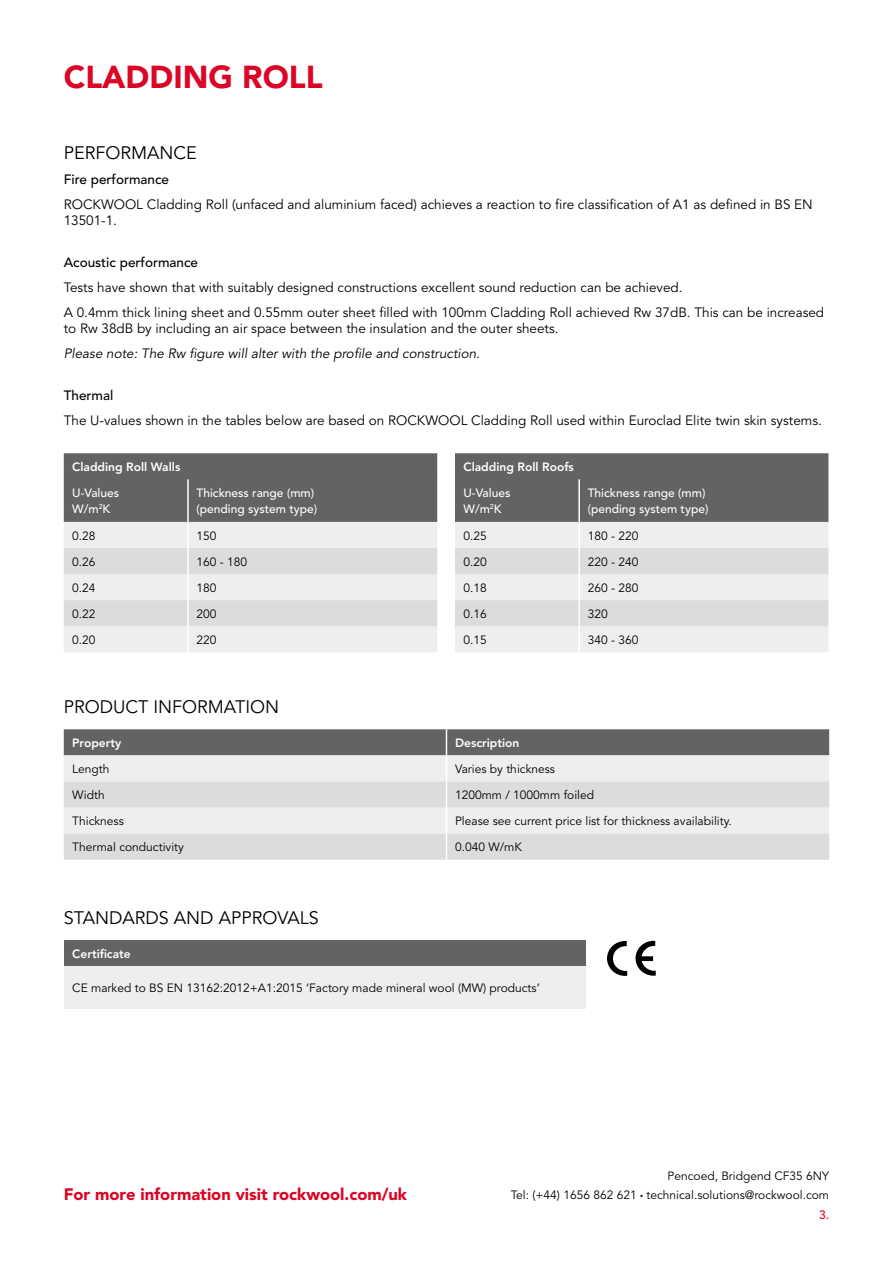
<style>
.page{position:relative;width:893px;height:1263px;background:#fff}
.page>*{position:absolute;margin:0;border:0;box-sizing:border-box;transform-origin:0 0}
.t1{font:900 31.5px "Avenir LT Std";color:#db0626}
.t2{font:18px "Avenir LT Std";color:#000}
.t3{font:900 16.5px "Avenir LT Std";color:#db0626}
.t4{font:13.5px/16.5px "Avenir LT Std";color:#000}
.t5{font:italic 13.5px "Avenir LT Std";color:#000}
.t6{font:500 13.5px "Avenir LT Std";color:#000}
.t7{font:12px/19.2px "Avenir LT Std";color:#000;text-align:right}
.t8{font:500 12px/16.5px "Avenir LT Std";color:#fff}
.t9{font:800 12px "Avenir LT Std";color:#fff}
.s1{font-size:6px}
.s2{font-weight:500;color:#db0626}
</style>
<div class="page">
<div style="left:64px;top:940px;width:521px;height:26px;background:#646363"></div>
<div style="left:64px;top:966px;width:521px;height:43px;background:#eee"></div>
<svg style="left:607px;top:941px;width:20px;height:35px"></svg>
<svg style="left:635px;top:941px;width:21px;height:35px"></svg>
<svg style="left:64px;top:729px;width:765px;height:131px;background:#cccbcb"></svg>
<div style="left:64px;top:453px;width:373px;height:69px;background:#646363"></div>
<div style="left:64px;top:522px;width:373px;height:130px;background:#eee"></div>
<svg style="left:64px;top:548px;width:373px;height:78px;background:#e2e2e2"></svg>
<hr style="left:187px;top:479px;width:2px;height:43px;background:#fff">
<hr style="left:187px;top:522px;width:2px;height:26px;background:#fff">
<hr style="left:187px;top:574px;width:2px;height:26px;background:#fff">
<hr style="left:187px;top:626px;width:2px;height:26px;background:#fff">
<hr style="left:187px;top:548px;width:2px;height:26px;background:#fff">
<hr style="left:187px;top:600px;width:2px;height:26px;background:#fff">
<div style="left:455px;top:453px;width:373px;height:69px;background:#646363"></div>
<div style="left:455px;top:522px;width:373px;height:130px;background:#eee"></div>
<svg style="left:455px;top:548px;width:373px;height:78px;background:#e2e2e2"></svg>
<hr style="left:578px;top:479px;width:2px;height:43px;background:#fff">
<hr style="left:578px;top:522px;width:2px;height:26px;background:#fff">
<hr style="left:578px;top:574px;width:2px;height:26px;background:#fff">
<hr style="left:578px;top:626px;width:2px;height:26px;background:#fff">
<hr style="left:578px;top:548px;width:2px;height:26px;background:#fff">
<hr style="left:578px;top:600px;width:2px;height:26px;background:#fff">
<h1 class="t1" style="left:64px;top:58px;width:260px">CLADDING ROLL</h1>
<h2 class="t2" style="left:64px;top:142px;width:135px">PERFORMANCE</h2>
<p class="t6" style="left:64px;top:171px;width:107px">Fire performance</p>
<p class="t4" style="left:64px;top:196px;width:750px">ROCKWOOL Cladding Roll (unfaced and aluminium faced) achieves a reaction to fire classification of A1 as defined in BS EN<br>13501-1.</p>
<p class="t6" style="left:64px;top:254px;width:136px">Acoustic performance</p>
<p class="t4" style="left:64px;top:275px;width:762px;line-height:25px">Tests have shown that with suitably designed constructions excellent sound reduction can be achieved.<br>A 0.4mm thick lining sheet and 0.55mm outer sheet filled with 100mm Cladding Roll achieved Rw 37dB. This can be increased</p>
<p class="t4" style="left:64px;top:321px;width:496px">to Rw 38dB by including an air space between the insulation and the outer sheets.</p>
<p class="t5" style="left:64px;top:346px;width:418px">Please note: The Rw figure will alter with the profile and construction.</p>
<p class="t6" style="left:64px;top:387px;width:51px">Thermal</p>
<p class="t4" style="left:64px;top:412px;width:760px">The U-values shown in the tables below are based on ROCKWOOL Cladding Roll used within Euroclad Elite twin skin systems.</p>
<p class="t9" style="left:72px;top:460px;width:110px">Cladding Roll Walls</p>
<p class="t8" style="left:72px;top:485px;width:48px">U-Values<br>W/m<sup>2</sup>K</p>
<p class="t8" style="left:197px;top:485px;width:122px">Thickness range (mm) (pending system type)</p>
<p class="t7" style="left:72px;top:526px;width:25px">0.28</p>
<p class="t7" style="left:197px;top:526px;width:22px">150</p>
<p class="t7" style="left:72px;top:552px;width:25px">0.26</p>
<p class="t7" style="left:197px;top:552px;width:52px">160 - 180</p>
<p class="t7" style="left:72px;top:578px;width:25px">0.24</p>
<p class="t7" style="left:197px;top:578px;width:22px">180</p>
<p class="t7" style="left:72px;top:604px;width:25px">0.22</p>
<p class="t7" style="left:197px;top:604px;width:22px">200</p>
<p class="t7" style="left:72px;top:630px;width:25px">0.20</p>
<p class="t7" style="left:197px;top:630px;width:22px">220</p>
<p class="t9" style="left:463px;top:460px;width:112px">Cladding Roll Roofs</p>
<p class="t8" style="left:463px;top:485px;width:48px">U-Values<br>W/m<sup>2</sup>K</p>
<p class="t8" style="left:588px;top:485px;width:122px">Thickness range (mm) (pending system type)</p>
<p class="t7" style="left:463px;top:526px;width:25px">0.25</p>
<p class="t7" style="left:588px;top:526px;width:52px">180 - 220</p>
<p class="t7" style="left:463px;top:552px;width:25px">0.20</p>
<p class="t7" style="left:588px;top:552px;width:52px">220 - 240</p>
<p class="t7" style="left:463px;top:578px;width:25px">0.18</p>
<p class="t7" style="left:588px;top:578px;width:52px">260 - 280</p>
<p class="t7" style="left:463px;top:604px;width:25px">0.16</p>
<p class="t7" style="left:588px;top:604px;width:22px">320</p>
<p class="t7" style="left:463px;top:630px;width:25px">0.15</p>
<p class="t7" style="left:588px;top:630px;width:52px">340 - 360</p>
<h2 class="t2" style="left:64px;top:696px;width:217px">PRODUCT INFORMATION</h2>
<p class="t9" style="left:72px;top:736px;width:51px">Property</p>
<p class="t9" style="left:455px;top:736px;width:66px">Description</p>
<p class="t7" style="left:72px;top:759px;width:39px">Length</p>
<p class="t7" style="left:455px;top:759px;width:102px">Varies by thickness</p>
<p class="t7" style="left:72px;top:786px;width:34px">Width</p>
<p class="t7" style="left:455px;top:786px;width:141px">1200mm / 1000mm foiled</p>
<p class="t7" style="left:72px;top:812px;width:53px">Thickness</p>
<p class="t7" style="left:455px;top:812px;width:278px">Please see current price list for thickness availability.</p>
<p class="t7" style="left:72px;top:838px;width:113px">Thermal conductivity</p>
<p class="t7" style="left:455px;top:838px;width:68px">0.040 W/mK</p>
<h2 class="t2" style="left:64px;top:907px;width:256px">STANDARDS AND APPROVALS</h2>
<p class="t9" style="left:72px;top:947px;width:60px">Certificate</p>
<p class="t7" style="left:72px;top:979px;width:469px">CE marked to BS EN 13162:2012+A1:2015 ‘Factory made mineral wool (MW) products’</p>
<p class="t3" style="left:64px;top:1184px;width:345px">For more information visit rockwool.com/uk</p>
<p class="t7" style="left:511px;top:1167px;width:320px">Pencoed, Bridgend CF35 6NY<br>Tel: (+44) 1656 862 621 <span class="s1">•</span> technical.solutions@rockwool.com<br><span class="s2">3.</span></p>
</div>
